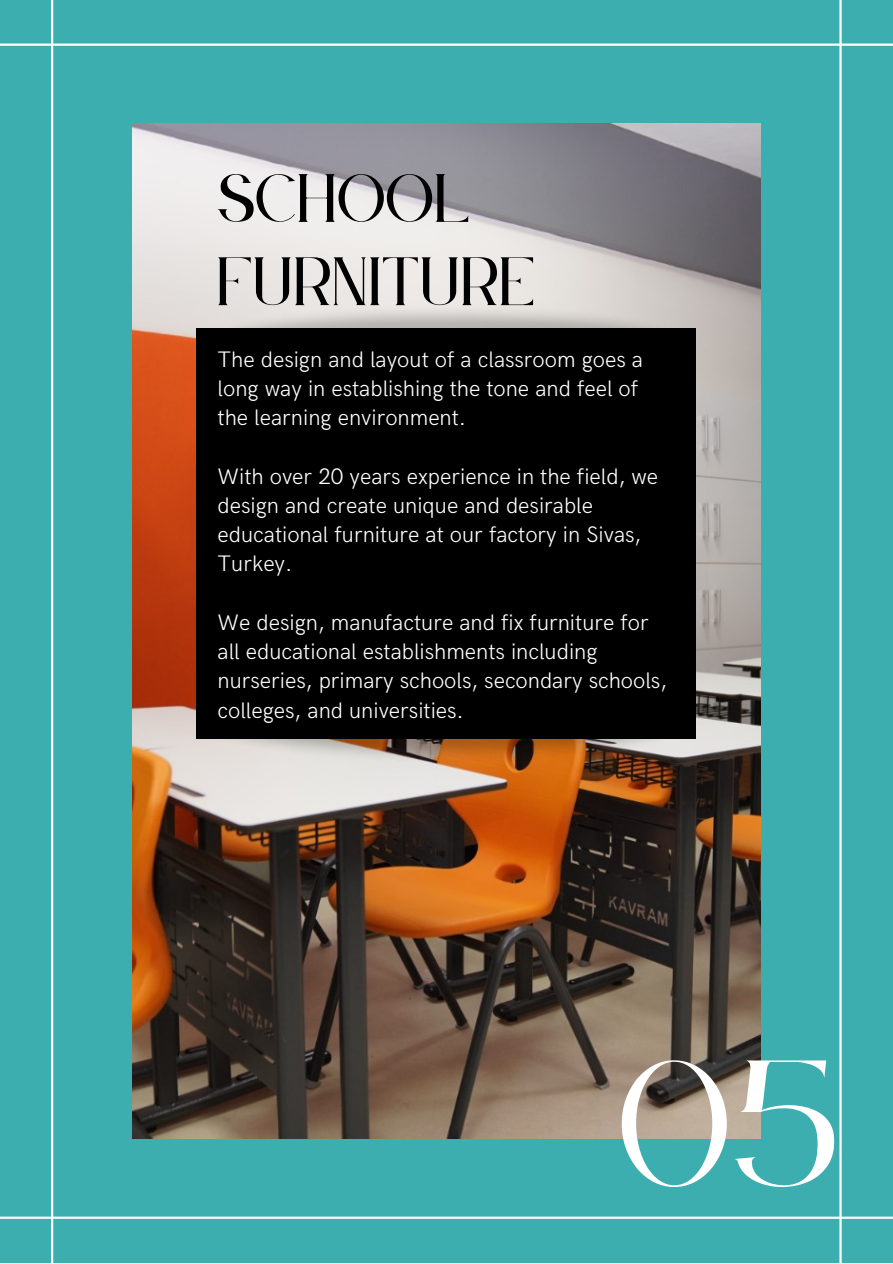
<style>
.page{position:relative;width:893px;height:1264px;background:#fff}
.page>*{position:absolute;margin:0;border:0;box-sizing:border-box;transform-origin:0 0}
.t1{font:159.45px "Le Jour Serif";color:#fff}
.t2{font:60px/83.2px "Le Jour Serif";color:#000}
.t3{font:300 22.5px/29.2px "HK Grotesk";color:#fff}
</style>
<div class="page">
<div style="left:0;top:0;width:892px;height:1262px;background:#3caeb0"></div>
<img style="left:132px;top:124px;width:628px;height:1014px">
<hr style="left:0;top:44px;width:892px;height:2px;background:#fffefd">
<hr style="left:0;top:1216px;width:892px;height:2px;background:#fffefd">
<hr style="left:51px;top:0;width:2px;height:1262px;background:#fefefe">
<hr style="left:839px;top:0;width:2px;height:1262px;background:#fefefe">
<img style="left:186px;top:280px;width:520px;height:95px">
<div style="left:196px;top:328px;width:500px;height:181px;background:#000"></div>
<img style="left:186px;top:614px;width:520px;height:77px">
<img style="left:186px;top:432px;width:520px;height:78px">
<div style="left:196px;top:479px;width:500px;height:182px;background:#000"></div>
<img style="left:186px;top:691px;width:520px;height:95px">
<img style="left:186px;top:510px;width:520px;height:94px">
<div style="left:196px;top:557px;width:500px;height:181px;background:#000"></div>
<h2 class="t2" style="left:217px;top:159px;width:320px">SCHOOL<br>FURNITURE</h2>
<p class="t3" style="left:217px;top:345px;width:427px">The design and layout of a classroom goes a long way in establishing the tone and feel of the learning environment.</p>
<p class="t3" style="left:217px;top:462px;width:442px">With over 20 years experience in the field, we design and create unique and desirable educational furniture at our factory in Sivas, Turkey.</p>
<p class="t3" style="left:217px;top:608px;width:451px">We design, manufacture and fix furniture for all educational establishments including nurseries, primary schools, secondary schools, colleges, and universities.</p>
<h1 class="t1" style="left:622px;top:1038px;width:220px">05</h1>
</div>
